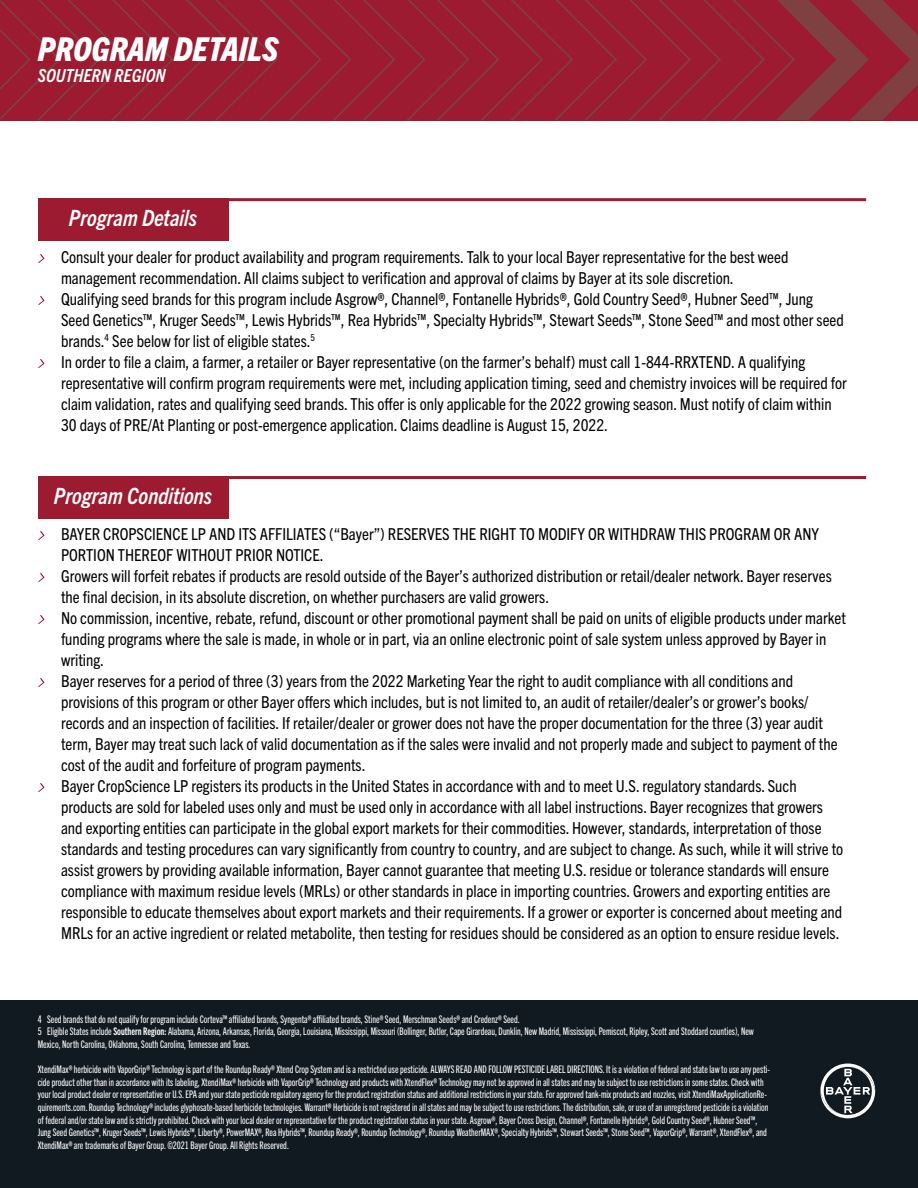
<style>
.page{position:relative;width:918px;height:1188px;background:#fff}
.page>*{position:absolute;margin:0;border:0;box-sizing:border-box;transform-origin:0 0}
.t1{font:italic 800 condensed 33px "Trade Gothic Next LT Pro";color:#fff}
.t2{font:italic 700 condensed 22.5px "Trade Gothic Next LT Pro";color:#fff}
.t3{font:italic 700 condensed 18px "Trade Gothic Next LT Pro";color:#fff}
.t4{font:condensed 16.5px/21px "Trade Gothic Next LT Pro";color:#000}
.t5{font:10.5px/12.6px "Trade Gothic Next LT Pro Cm";color:#fff}
.s1{font-family:"Trade Gothic Next LT Pro Bd Cm"}
</style>
<div class="page">
<svg style="left:0;top:0;width:918px;height:120px;background:#981f32"></svg>
<div style="left:0;top:1000px;width:918px;height:188px;background:#111921"></div>
<div style="left:38px;top:198px;width:190px;height:43px;background:#9c1b30"></div>
<svg style="left:38px;top:254px;width:7px;height:9px"></svg>
<svg style="left:38px;top:296px;width:7px;height:9px"></svg>
<svg style="left:38px;top:359px;width:7px;height:9px"></svg>
<svg style="left:38px;top:531px;width:7px;height:9px"></svg>
<svg style="left:38px;top:573px;width:7px;height:9px"></svg>
<svg style="left:38px;top:615px;width:7px;height:9px"></svg>
<svg style="left:38px;top:678px;width:7px;height:9px"></svg>
<svg style="left:38px;top:783px;width:7px;height:9px"></svg>
<div style="left:38px;top:476px;width:190px;height:42px;background:#9c1b30"></div>
<hr style="left:228px;top:198px;width:638px;height:3px;background:#9c1b30">
<hr style="left:228px;top:476px;width:638px;height:3px;background:#9c1b30">
<svg style="left:820px;top:1064px;width:55px;height:54px"></svg>
<h1 class="t1" style="left:38px;top:26px;width:242px">PROGRAM DETAILS</h1>
<p class="t3" style="left:38px;top:64px;width:129px">SOUTHERN REGION</p>
<h2 class="t2" style="left:69px;top:203px;width:130px">Program Details</h2>
<p class="t4" style="left:61px;top:245px;width:787px">Consult your dealer for product availability and program requirements. Talk to your local Bayer representative for the best weed management recommendation. All claims subject to verification and approval of claims by Bayer at its sole discretion.<br>Qualifying seed brands for this program include Asgrow®, Channel®, Fontanelle Hybrids®, Gold Country Seed®, Hubner Seed™, Jung<br>Seed Genetics™, Kruger Seeds™, Lewis Hybrids™, Rea Hybrids™, Specialty Hybrids™, Stewart Seeds™, Stone Seed™ and most other seed brands.<sup>4</sup> See below for list of eligible states.<sup>5<br></sup>In order to file a claim, a farmer, a retailer or Bayer representative (on the farmer’s behalf) must call 1-844-RRXTEND. A qualifying representative will confirm program requirements were met, including application timing, seed and chemistry invoices will be required for claim validation, rates and qualifying seed brands. This offer is only applicable for the 2022 growing season. Must notify of claim within 30 days of PRE/At Planting or post-emergence application. Claims deadline is August 15, 2022.</p>
<h2 class="t2" style="left:54px;top:480px;width:160px">Program Conditions</h2>
<p class="t4" style="left:61px;top:522px;width:786px">BAYER CROPSCIENCE LP AND ITS AFFILIATES (“Bayer”) RESERVES THE RIGHT TO MODIFY OR WITHDRAW THIS PROGRAM OR ANY PORTION THEREOF WITHOUT PRIOR NOTICE.<br>Growers will forfeit rebates if products are resold outside of the Bayer’s authorized distribution or retail/dealer network. Bayer reserves the final decision, in its absolute discretion, on whether purchasers are valid growers.<br>No commission, incentive, rebate, refund, discount or other promotional payment shall be paid on units of eligible products under market funding programs where the sale is made, in whole or in part, via an online electronic point of sale system unless approved by Bayer in writing.<br>Bayer reserves for a period of three (3) years from the 2022 Marketing Year the right to audit compliance with all conditions and provisions of this program or other Bayer offers which includes, but is not limited to, an audit of retailer/dealer’s or grower’s books/ records and an inspection of facilities. If retailer/dealer or grower does not have the proper documentation for the three (3) year audit term, Bayer may treat such lack of valid documentation as if the sales were invalid and not properly made and subject to payment of the cost of the audit and forfeiture of program payments.<br>Bayer CropScience LP registers its products in the United States in accordance with and to meet U.S. regulatory standards. Such products are sold for labeled uses only and must be used only in accordance with all label instructions. Bayer recognizes that growers and exporting entities can participate in the global export markets for their commodities. However, standards, interpretation of those standards and testing procedures can vary significantly from country to country, and are subject to change. As such, while it will strive to assist growers by providing available information, Bayer cannot guarantee that meeting U.S. residue or tolerance standards will ensure compliance with maximum residue levels (MRLs) or other standards in place in importing countries. Growers and exporting entities are responsible to educate themselves about export markets and their requirements. If a grower or exporter is concerned about meeting and MRLs for an active ingredient or related metabolite, then testing for residues should be considered as an option to ensure residue levels.</p>
<p class="t5" style="left:38px;top:1012px;width:718px">4 Seed brands that do not qualify for program include Corteva™ affiliated brands, Syngenta® affiliated brands, Stine® Seed, Merschman Seeds® and Credenz® Seed.<br>5 Eligible States include <span class="s1">Southern Region:</span> Alabama, Arizona, Arkansas, Florida, Georgia, Louisiana, Mississippi, Missouri (Bollinger, Butler, Cape Girardeau, Dunklin, New Madrid, Mississippi, Pemiscot, Ripley, Scott and Stoddard counties), New<br>Mexico, North Carolina, Oklahoma, South Carolina, Tennessee and Texas.</p>
<p class="t5" style="left:38px;top:1062px;width:734px">XtendiMax® herbicide with VaporGrip® Technology is part of the Roundup Ready® Xtend Crop System and is a restricted use pesticide. ALWAYS READ AND FOLLOW PESTICIDE LABEL DIRECTIONS. It is a violation of federal and state law to use any pesti&shy;cide product other than in accordance with its labeling, XtendiMax® herbicide with VaporGrip® Technology and products with XtendFlex® Technology may not be approved in all states and may be subject to use restrictions in some states. Check with your local product dealer or representative or U.S. EPA and your state pesticide regulatory agency for the product registration status and additional restrictions in your state. For approved tank-mix products and nozzles, visit XtendiMaxApplicationRe&shy;quirements.com. Roundup Technology® includes glyphosate-based herbicide technologies. Warrant® Herbicide is not registered in all states and may be subject to use restrictions. The distribution, sale, or use of an unregistered pesticide is a violation of federal and/or state law and is strictly prohibited. Check with your local dealer or representative for the product registration status in your state. Asgrow®, Bayer Cross Design, Channel®, Fontanelle Hybrids®, Gold Country Seed®, Hubner Seed™, Jung Seed Genetics™, Kruger Seeds™, Lewis Hybrids™, Liberty®, PowerMAX®, Rea Hybrids™, Roundup Ready®, Roundup Technology®, Roundup WeatherMAX®, Specialty Hybrids™, Stewart Seeds™, Stone Seed™, VaporGrip®, Warrant®, XtendFlex®, and XtendiMax® are trademarks of Bayer Group. ©2021 Bayer Group. All Rights Reserved.</p>
</div>
